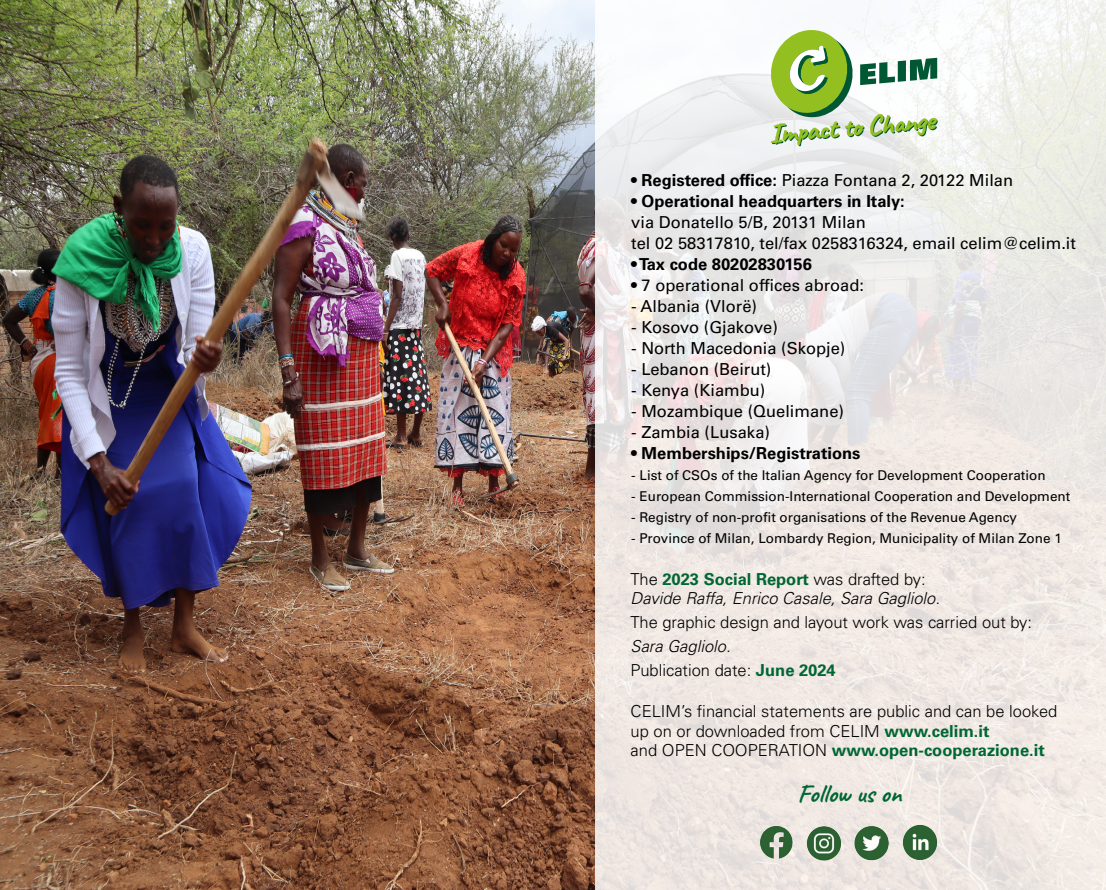
<style>
.page{position:relative;width:1106px;height:890px;background:#fff}
.page>*{position:absolute;margin:0;border:0;box-sizing:border-box;transform-origin:0 0}
.t1{font:700 25.5px "Caveat";color:#063}
.t2{font:16.5px "Univers LT Std";color:#000}
.t3{font:300 16.5px/19.5px "Univers LT Std";color:#000}
.t4{font:700 16.5px "Univers LT Std";color:#000}
.t5{font:italic 300 16.5px "Univers LT Std";color:#000}
.t6{font:700 16.5px "Univers LT Std";color:#063}
.t7{font:13.5px "Univers LT Std";color:#000}
.s1{font-weight:700}
.s2{font-weight:700;color:#063}
.s3{font-weight:300;color:#000}
</style>
<div class="page">
<img style="left:0;top:0;width:595px;height:890px">
<svg style="left:595px;top:0;width:511px;height:890px;fill:#efe9e5"></svg>
<img style="left:758px;top:824px;width:36px;height:36px">
<img style="left:806px;top:824px;width:36px;height:36px">
<img style="left:854px;top:824px;width:36px;height:36px">
<img style="left:902px;top:824px;width:36px;height:36px">
<svg style="left:765px;top:25px;width:172px;height:121px"></svg>
<p class="t2" style="left:631px;top:170px;width:383px"><span class="s1">• Registered office:</span> Piazza Fontana 2, 20122 Milan</p>
<p class="t4" style="left:631px;top:191px;width:275px">• Operational headquarters in Italy:</p>
<p class="t2" style="left:631px;top:212px;width:236px">via Donatello 5/B, 20131 Milan</p>
<p class="t2" style="left:631px;top:233px;width:446px">tel 02 58317810, tel/fax 0258316324, email celim@celim.it</p>
<p class="t4" style="left:631px;top:254px;width:182px">• Tax code 80202830156</p>
<p class="t2" style="left:631px;top:275px;width:234px">• 7 operational offices abroad:</p>
<p class="t2" style="left:631px;top:296px;width:127px">- Albania (Vlorë)</p>
<p class="t2" style="left:631px;top:317px;width:148px">- Kosovo (Gjakove)</p>
<p class="t2" style="left:631px;top:338px;width:216px">- North Macedonia (Skopje)</p>
<p class="t2" style="left:631px;top:359px;width:142px">- Lebanon (Beirut)</p>
<p class="t2" style="left:631px;top:380px;width:136px">- Kenya (Kiambu)</p>
<p class="t2" style="left:631px;top:401px;width:214px">- Mozambique (Quelimane)</p>
<p class="t2" style="left:631px;top:422px;width:140px">- Zambia (Lusaka)</p>
<p class="t4" style="left:631px;top:443px;width:231px">• Memberships/Registrations</p>
<p class="t7" style="left:631px;top:467px;width:416px">- List of CSOs of the Italian Agency for Development Cooperation</p>
<p class="t7" style="left:631px;top:488px;width:440px">- European Commission-International Cooperation and Development</p>
<p class="t7" style="left:631px;top:509px;width:387px">- Registry of non-profit organisations of the Revenue Agency</p>
<p class="t7" style="left:631px;top:530px;width:432px">- Province of Milan, Lombardy Region, Municipality of Milan Zone 1</p>
<p class="t3" style="left:630px;top:569px;width:296px">The <span class="s2">2023 Social Report</span> was drafted by:</p>
<p class="t5" style="left:630px;top:588px;width:311px">Davide Raffa, Enrico Casale, Sara Gagliolo.</p>
<p class="t3" style="left:630px;top:613px;width:403px">The graphic design and layout work was carried out by:</p>
<p class="t5" style="left:630px;top:636px;width:101px">Sara Gagliolo.</p>
<p class="t3" style="left:630px;top:661px;width:207px">Publication date: <span class="s2">June 2024</span></p>
<p class="t3" style="left:630px;top:701px;width:428px">CELIM’s financial statements are public and can be looked up on or downloaded from CELIM <span class="s2">www.celim.it</span></p>
<p class="t6" style="left:630px;top:741px;width:415px"><span class="s3">and OPEN COOPERATION</span> www.open-cooperazione.it</p>
<p class="t1" style="left:797px;top:777px;width:105px">Follow us on</p>
</div>
